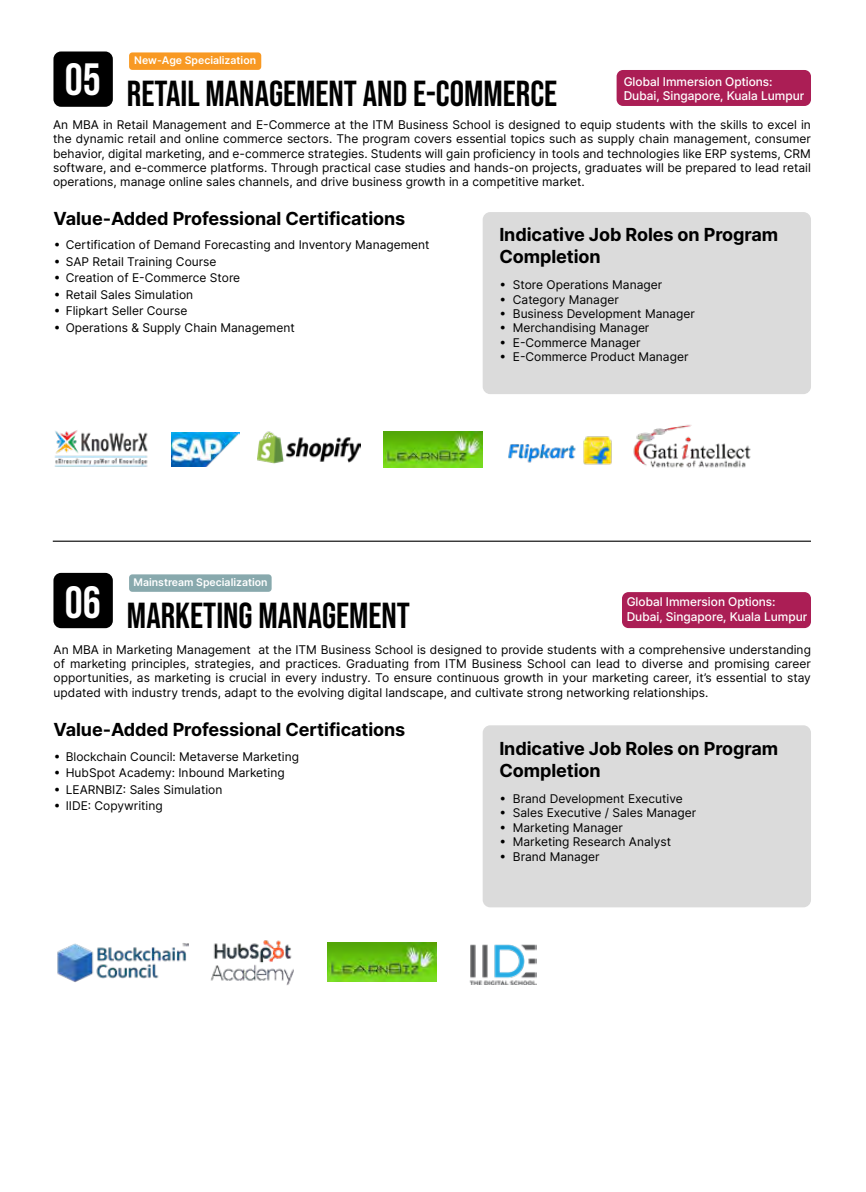
<style>
.page{position:relative;width:866px;height:1192px;background:#fff}
.page>*{position:absolute;margin:0;border:0;box-sizing:border-box;transform-origin:0 0}
.t1{font:45px "Bebas Neue";color:#fff}
.t2{font:36px "Bebas Neue";color:#000}
.t3{font:700 18px/21.6px "Inter";letter-spacing:-.005em;color:#000}
.t4{font:12px/14.4px "Inter";color:#000;text-align:justify}
.t5{font:500 12px/14.4px "Inter 18 pt";color:#fff}
.t6{font:600 10.5px "Inter";color:#fff}
</style>
<div class="page">
<div style="left:483px;top:212px;width:328px;height:182px;background:#dbdbdb;border-radius:8px"></div>
<div style="left:483px;top:725px;width:328px;height:182px;background:#dbdbdb;border-radius:8px"></div>
<div style="left:129px;top:574px;width:143px;height:18px;background:#88a9ad;border-radius:3px"></div>
<div style="left:53px;top:573px;width:60px;height:55px;background:#000;border-radius:8px"></div>
<div style="left:53px;top:51px;width:60px;height:56px;background:#000;border-radius:8px"></div>
<hr style="left:53px;top:540px;width:758px;height:2px;background:#000">
<img style="left:55px;top:430px;width:93px;height:37px">
<img style="left:257px;top:431px;width:104px;height:33px">
<img style="left:508px;top:436px;width:104px;height:29px">
<img style="left:171px;top:432px;width:69px;height:34px">
<img style="left:384px;top:432px;width:98px;height:35px">
<img style="left:633px;top:424px;width:118px;height:44px">
<img style="left:210px;top:940px;width:83px;height:45px">
<img style="left:328px;top:942px;width:108px;height:39px">
<img style="left:470px;top:944px;width:66px;height:40px">
<img style="left:57px;top:943px;width:131px;height:39px">
<div style="left:622px;top:592px;width:189px;height:36px;background:#ab1e55;border-radius:6px"></div>
<div style="left:129px;top:52px;width:132px;height:18px;background:#f89923;border-radius:3px"></div>
<div style="left:617px;top:70px;width:194px;height:36px;background:#ab1e55;border-radius:6px"></div>
<h1 class="t1" style="left:65px;top:54px;width:37px">05</h1>
<p class="t6" style="left:134px;top:52px;width:123px">New-Age Specialization</p>
<h2 class="t2" style="left:127px;top:73px;width:432px">RETAIL MANAGEMENT AND E-COMMERCE</h2>
<p class="t5" style="left:624px;top:74px;width:182px">Global Immersion Options:<br>Dubai, Singapore, Kuala Lumpur</p>
<p class="t4" style="left:53px;top:117px;width:759px">An MBA in Retail Management and E-Commerce at the ITM Business School is designed to equip students with the skills to excel in the dynamic retail and online commerce sectors. The program covers essential topics such as supply chain management, consumer behavior, digital marketing, and e-commerce strategies. Students will gain proficiency in tools and technologies like ERP systems, CRM software, and e-commerce platforms. Through practical case studies and hands-on projects, graduates will be prepared to lead retail operations, manage online sales channels, and drive business growth in a competitive market.</p>
<h3 class="t3" style="left:53px;top:207px;width:353px">Value-Added Professional Certifications</h3>
<p class="t4" style="left:54px;top:237px;width:377px">• Certification of Demand Forecasting and Inventory Management</p>
<p class="t4" style="left:54px;top:254px;width:164px">• SAP Retail Training Course</p>
<p class="t4" style="left:54px;top:270px;width:188px">• Creation of E-Commerce Store</p>
<p class="t4" style="left:54px;top:287px;width:141px">• Retail Sales Simulation</p>
<p class="t4" style="left:54px;top:303px;width:135px">• Flipkart Seller Course</p>
<p class="t4" style="left:54px;top:320px;width:243px">• Operations &amp; Supply Chain Management</p>
<h3 class="t3" style="left:499px;top:223px;width:280px">Indicative Job Roles on Program<br>Completion</h3>
<p class="t4" style="left:499px;top:277px;width:164px">• Store Operations Manager</p>
<p class="t4" style="left:499px;top:292px;width:121px">• Category Manager</p>
<p class="t4" style="left:499px;top:306px;width:197px">• Business Development Manager</p>
<p class="t4" style="left:499px;top:320px;width:152px">• Merchandising Manager</p>
<p class="t4" style="left:499px;top:335px;width:143px">• E-Commerce Manager</p>
<p class="t4" style="left:499px;top:349px;width:191px">• E-Commerce Product Manager</p>
<p class="t6" style="left:134px;top:574px;width:136px">Mainstream Specialization</p>
<h1 class="t1" style="left:65px;top:576px;width:37px">06</h1>
<p class="t5" style="left:627px;top:594px;width:182px">Global Immersion Options:<br>Dubai, Singapore, Kuala Lumpur</p>
<h2 class="t2" style="left:127px;top:595px;width:285px">MARKETING MANAGEMENT</h2>
<p class="t4" style="left:54px;top:642px;width:759px">An MBA in Marketing Management at the ITM Business School is designed to provide students with a comprehensive understanding of marketing principles, strategies, and practices. Graduating from ITM Business School can lead to diverse and promising career opportunities, as marketing is crucial in every industry. To ensure continuous growth in your marketing career, it’s essential to stay updated with industry trends, adapt to the evolving digital landscape, and cultivate strong networking relationships.</p>
<h3 class="t3" style="left:53px;top:718px;width:353px">Value-Added Professional Certifications</h3>
<p class="t4" style="left:54px;top:749px;width:247px">• Blockchain Council: Metaverse Marketing</p>
<p class="t4" style="left:54px;top:765px;width:233px">• HubSpot Academy: Inbound Marketing</p>
<p class="t4" style="left:54px;top:782px;width:170px">• LEARNBIZ: Sales Simulation</p>
<p class="t4" style="left:54px;top:798px;width:111px">• IIDE: Copywriting</p>
<h3 class="t3" style="left:499px;top:737px;width:280px">Indicative Job Roles on Program<br>Completion</h3>
<p class="t4" style="left:499px;top:791px;width:185px">• Brand Development Executive</p>
<p class="t4" style="left:499px;top:805px;width:198px">• Sales Executive / Sales Manager</p>
<p class="t4" style="left:499px;top:820px;width:125px">• Marketing Manager</p>
<p class="t4" style="left:499px;top:834px;width:173px">• Marketing Research Analyst</p>
<p class="t4" style="left:499px;top:848px;width:102px">• Brand Manager</p>
</div>
